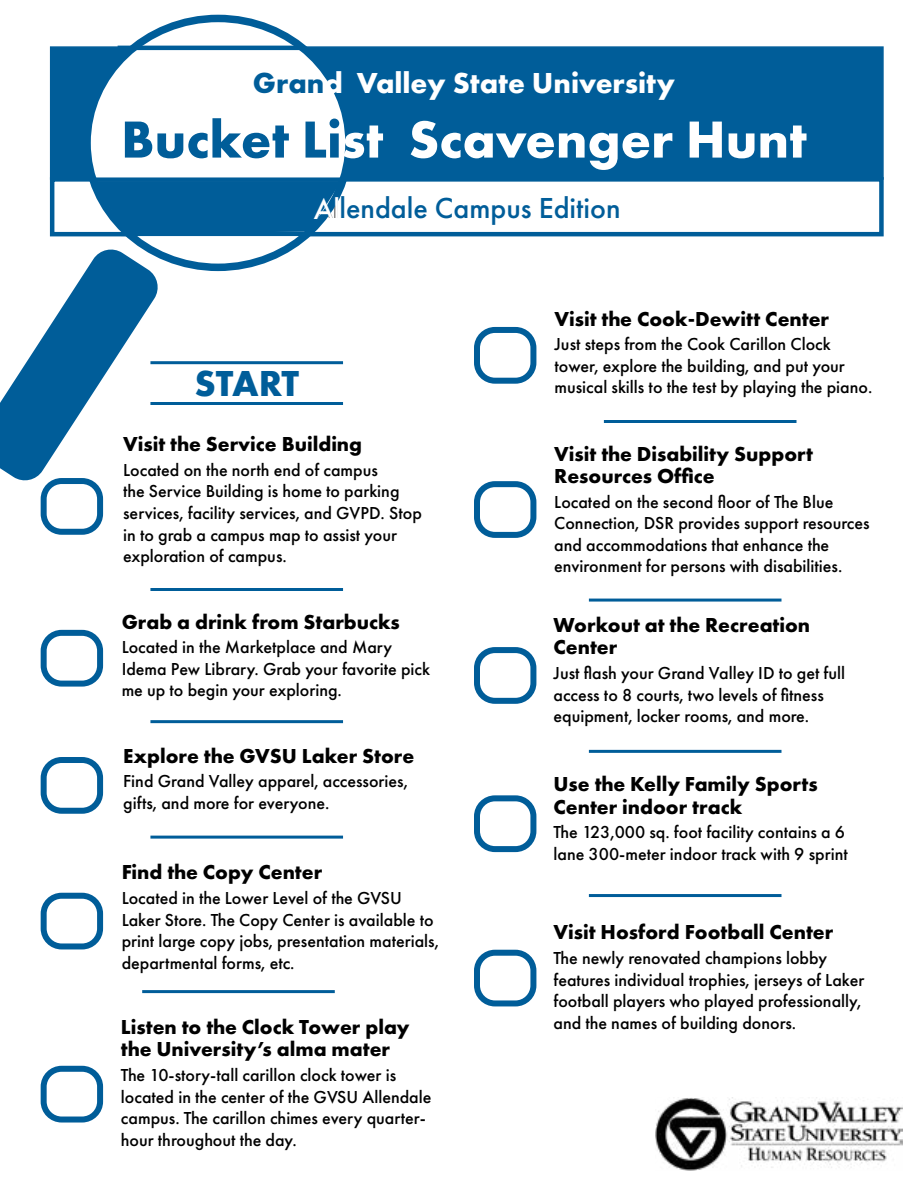
<style>
.page{position:relative;width:918px;height:1188px;background:#fff}
.page>*{position:absolute;margin:0;border:0;box-sizing:border-box;transform-origin:0 0}
.t1{font:700 54px "Futura PT";color:#fff}
.t2{font:700 37.5px "Futura PT";letter-spacing:-.015em;color:#005d99}
.t3{font:700 30px "Futura PT";color:#fff}
.t4{font:500 30px "Futura PT";color:#005d99}
.t5{font:700 21px/22.5px "Futura PT";color:#000}
.t6{font:500 18px/21.6px "Futura PT";color:#000}
.s1{color:#005d99}
.s2{color:#fff}
</style>
<div class="page">
<div style="left:50px;top:46px;width:834px;height:134px;background:#005d99;border:2px solid #005d99"></div>
<div style="left:50px;top:177px;width:834px;height:59px;border:4px solid #005d99"></div>
<div style="left:87px;top:18px;width:262px;height:249px;background:#fff;border-radius:50%"></div>
<div style="left:83px;top:15px;width:270px;height:256px;border:8px solid #005d99;border-radius:50%"></div>
<div style="left:92px;top:177px;width:253px;height:5px;background:#005d99"></div>
<hr style="left:118px;top:46px;width:184px;height:4px;background:#005d99">
<hr style="left:121px;top:232px;width:185px;height:4px;background:#005d99">
<svg style="left:92px;top:182px;width:249px;height:52px;background:#1369a0"></svg>
<svg style="left:0;top:242px;width:165px;height:246px"></svg>
<img style="left:655px;top:1098px;width:247px;height:72px">
<hr style="left:150px;top:402px;width:193px;height:3px;background:#005d99">
<hr style="left:150px;top:361px;width:193px;height:3px;background:#005d99">
<div style="left:41px;top:1066px;width:62px;height:57px;border:6px solid #005d99;border-radius:18px"></div>
<div style="left:41px;top:893px;width:62px;height:56px;border:6px solid #005d99;border-radius:18px"></div>
<div style="left:41px;top:757px;width:62px;height:57px;border:6px solid #005d99;border-radius:18px"></div>
<div style="left:41px;top:630px;width:62px;height:57px;border:6px solid #005d99;border-radius:18px"></div>
<div style="left:41px;top:478px;width:62px;height:57px;border:6px solid #005d99;border-radius:18px"></div>
<hr style="left:150px;top:588px;width:193px;height:3px;background:#005d99">
<hr style="left:150px;top:720px;width:193px;height:3px;background:#005d99">
<hr style="left:150px;top:836px;width:193px;height:3px;background:#005d99">
<div style="left:474px;top:327px;width:62px;height:57px;border:6px solid #005d99;border-radius:18px"></div>
<hr style="left:604px;top:420px;width:192px;height:3px;background:#005d99">
<div style="left:474px;top:481px;width:62px;height:57px;border:6px solid #005d99;border-radius:18px"></div>
<div style="left:474px;top:647px;width:62px;height:57px;border:6px solid #005d99;border-radius:18px"></div>
<div style="left:474px;top:795px;width:62px;height:57px;border:6px solid #005d99;border-radius:18px"></div>
<hr style="left:589px;top:599px;width:193px;height:3px;background:#005d99">
<hr style="left:589px;top:750px;width:193px;height:3px;background:#005d99">
<hr style="left:142px;top:990px;width:193px;height:3px;background:#005d99">
<div style="left:474px;top:950px;width:62px;height:56px;border:6px solid #005d99;border-radius:18px"></div>
<hr style="left:589px;top:894px;width:193px;height:3px;background:#005d99">
<h3 class="t3" style="left:253px;top:63px;width:424px"><span class="s1">Gran</span>d Valley State University</h3>
<h1 class="t1" style="left:121px;top:105px;width:687px"><span class="s1">Bucket Li</span>st Scavenger Hunt</h1>
<h3 class="t4" style="left:314px;top:190px;width:308px"><span class="s2">Al</span>lendale Campus Edition</h3>
<h2 class="t2" style="left:194px;top:359px;width:106px">START</h2>
<p class="t5" style="left:554px;top:307px;width:276px">Visit the Cook-Dewitt Center</p>
<p class="t6" style="left:554px;top:333px;width:320px">Just steps from the Cook Carillon Clock tower, explore the building, and put your musical skills to the test by playing the piano.</p>
<p class="t5" style="left:123px;top:432px;width:240px">Visit the Service Building</p>
<p class="t6" style="left:123px;top:459px;width:300px">Located on the north end of campus<br>the Service Building is home to parking services, facility services, and GVPD. Stop in to grab a campus map to assist your exploration of campus.</p>
<p class="t5" style="left:122px;top:610px;width:280px">Grab a drink from Starbucks</p>
<p class="t6" style="left:122px;top:636px;width:310px">Located in the Marketplace and Mary<br>Idema Pew Library. Grab your favorite pick me up to begin your exploring.</p>
<p class="t5" style="left:123px;top:744px;width:293px">Explore the GVSU Laker Store</p>
<p class="t6" style="left:123px;top:770px;width:286px">Find Grand Valley apparel, accessories, gifts, and more for everyone.</p>
<p class="t5" style="left:122px;top:861px;width:202px">Find the Copy Center</p>
<p class="t6" style="left:122px;top:887px;width:319px">Located in the Lower Level of the GVSU Laker Store. The Copy Center is available to print large copy jobs, presentation materials, departmental forms, etc.</p>
<p class="t5" style="left:121px;top:1015px;width:290px">Listen to the Clock Tower play the University’s alma mater</p>
<p class="t6" style="left:121px;top:1064px;width:312px">The 10-story-tall carillon clock tower is located in the center of the GVSU Allendale campus. The carillon chimes every quarter&shy;hour throughout the day.</p>
<p class="t5" style="left:554px;top:442px;width:260px">Visit the Disability Support<br>Resources Office</p>
<p class="t6" style="left:554px;top:491px;width:317px">Located on the second floor of The Blue Connection, DSR provides support resources and accommodations that enhance the environment for persons with disabilities.</p>
<p class="t5" style="left:554px;top:613px;width:258px">Workout at the Recreation<br>Center</p>
<p class="t6" style="left:554px;top:662px;width:293px">Just flash your Grand Valley ID to get full access to 8 courts, two levels of fitness equipment, locker rooms, and more.</p>
<p class="t5" style="left:554px;top:772px;width:266px">Use the Kelly Family Sports<br>Center indoor track</p>
<p class="t6" style="left:554px;top:822px;width:296px">The 123,000 sq. foot facility contains a 6 lane 300-meter indoor track with 9 sprint</p>
<p class="t5" style="left:554px;top:921px;width:281px">Visit Hosford Football Center</p>
<p class="t6" style="left:554px;top:947px;width:312px">The newly renovated champions lobby features individual trophies, jerseys of Laker football players who played professionally, and the names of building donors.</p>
</div>
